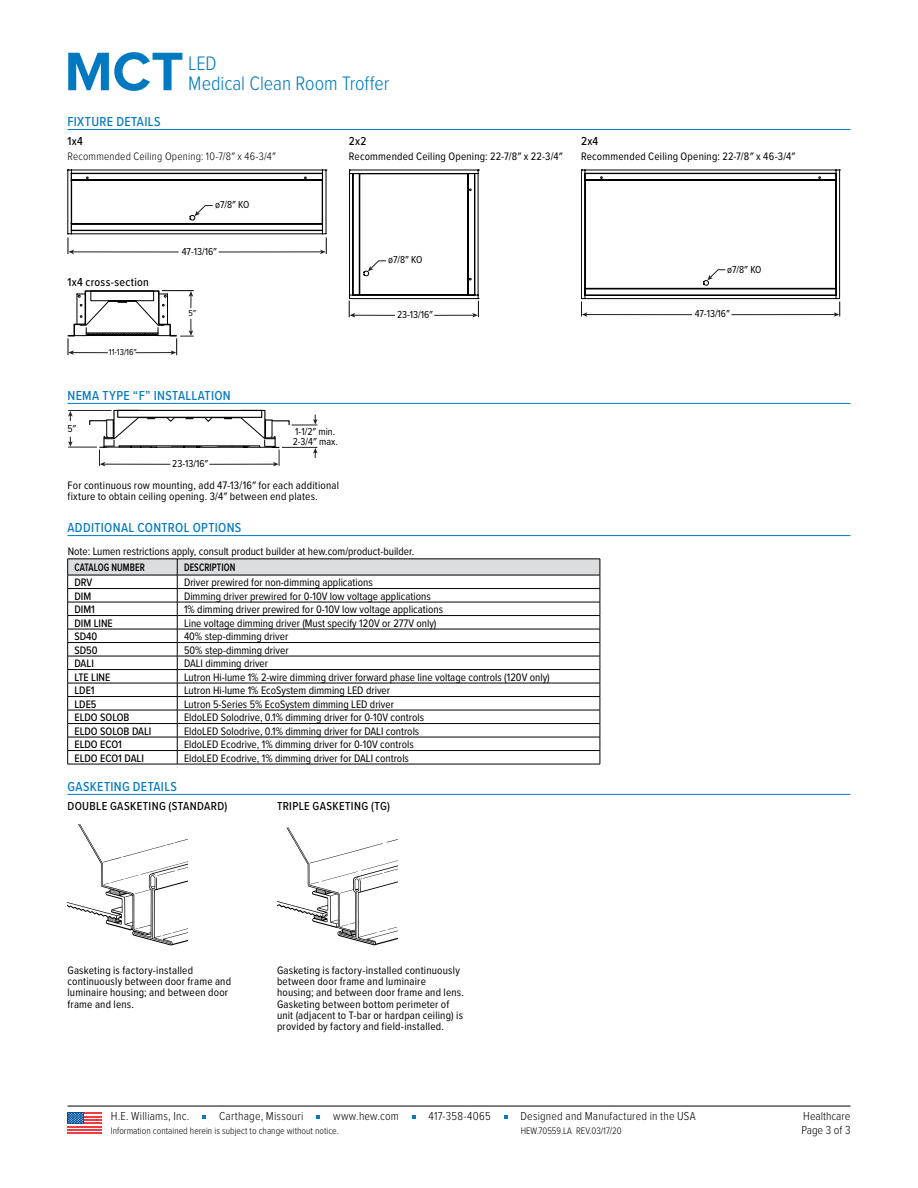
<style>
.page{position:relative;width:918px;height:1188px;background:#fff}
.page>*{position:absolute;margin:0;border:0;box-sizing:border-box;transform-origin:0 0}
.t1{font:700 56.25px "Proxima Nova";color:#0079c1}
.t2{font:300 20.25px/20.2px "Proxima Nova Cond";letter-spacing:-.005em;color:#0079c1}
.t3{font:500 13.5px "Proxima Nova Cond";letter-spacing:.025em;color:#0079c1}
.t4{font:300 12px/13.6px "Proxima Nova Cond";letter-spacing:.015em;color:#000}
.t5{font:500 12px "Proxima Nova Cond";letter-spacing:.025em;color:#000}
.t6{font:11.25px "Proxima Nova Cond";color:#000}
.t7{font:11.25px/11.2px "Proxima Nova Cond";letter-spacing:.02em;color:#000}
.t8{font:500 11.25px "Proxima Nova Cond";color:#000}
.t9{font:300 11.25px "Proxima Nova Cond";letter-spacing:.02em;color:#000}
.t10{font:600 11.25px "Proxima Nova Cond";letter-spacing:.01em;color:#000;scale:.85 1}
.t11{font:10.5px/10.5px "Proxima Nova Cond";color:#000}
.t12{font:300 9.75px "Proxima Nova Cond";color:#000}
.t13{font:9px "Proxima Nova Cond";color:#000}
</style>
<div class="page">
<hr style="left:68px;top:129px;width:782px;height:1px;background:#0079c1">
<hr style="left:68px;top:403px;width:782px;height:1px;background:#0079c1">
<hr style="left:68px;top:535px;width:782px;height:1px;background:#0079c1">
<hr style="left:68px;top:794px;width:782px;height:1px;background:#0079c1">
<svg style="left:68px;top:170px;width:259px;height:84px"></svg>
<svg style="left:68px;top:290px;width:126px;height:65px"></svg>
<hr style="left:86px;top:335px;width:72px;height:1px;background:#000">
<svg style="left:349px;top:170px;width:130px;height:148px"></svg>
<svg style="left:581px;top:170px;width:260px;height:147px"></svg>
<svg style="left:68px;top:410px;width:250px;height:56px"></svg>
<svg style="left:68px;top:559px;width:533px;height:205px"></svg>
<hr style="left:68px;top:764px;width:109px;height:1px;background:#000">
<hr style="left:177px;top:764px;width:423px;height:1px;background:#000">
<svg style="left:68px;top:825px;width:120px;height:121px"></svg>
<svg style="left:277px;top:827px;width:120px;height:118px"></svg>
<hr style="left:68px;top:1106px;width:782px;height:1px;background:#000">
<svg style="left:202px;top:1116px;width:4px;height:3px"></svg>
<svg style="left:316px;top:1116px;width:4px;height:3px"></svg>
<svg style="left:412px;top:1116px;width:4px;height:3px"></svg>
<div style="left:68px;top:1112px;width:34px;height:22px;background:linear-gradient(to right,#fff,#fff)"></div>
<hr style="left:68px;top:1126px;width:34px;height:1px;background:#ef3d42">
<hr style="left:68px;top:1129px;width:34px;height:2px;background:#ef3d42">
<hr style="left:68px;top:1132px;width:34px;height:2px;background:#ef3d42">
<hr style="left:68px;top:1122px;width:34px;height:2px;background:#ef3d42">
<hr style="left:68px;top:1119px;width:34px;height:2px;background:#ef3d42">
<hr style="left:68px;top:1116px;width:34px;height:1px;background:#ef3d42">
<hr style="left:68px;top:1112px;width:34px;height:2px;background:#ef3d42">
<div style="left:68px;top:1112px;width:16px;height:12px;background:#00529c"></div>
<svg style="left:68px;top:1113px;width:15px;height:11px"></svg>
<h1 class="t1" style="left:65px;top:30px;width:121px">MCT</h1>
<h2 class="t2" style="left:188px;top:52px;width:203px">LED<br>Medical Clean Room Troffer</h2>
<p class="t3" style="left:68px;top:112px;width:95px">FIXTURE DETAILS</p>
<p class="t5" style="left:68px;top:133px;width:17px">1x4</p>
<p class="t9" style="left:68px;top:148px;width:210px">Recommended Ceiling Opening: 10-7/8″ x 46-3/4″</p>
<p class="t11" style="left:215px;top:199px;width:36px">ø7/8″ KO</p>
<p class="t5" style="left:68px;top:273px;width:83px">1x4 cross-section</p>
<p class="t11" style="left:182px;top:246px;width:37px">47-13/16″</p>
<p class="t5" style="left:349px;top:133px;width:19px">2x2</p>
<p class="t7" style="left:349px;top:150px;width:216px">Recommended Ceiling Opening: 22-7/8″ x 22-3/4″</p>
<p class="t11" style="left:388px;top:254px;width:36px">ø7/8″ KO</p>
<p class="t13" style="left:109px;top:346px;width:29px">11-13/16″</p>
<p class="t13" style="left:189px;top:307px;width:9px">5″</p>
<p class="t11" style="left:397px;top:309px;width:38px">23-13/16″</p>
<p class="t3" style="left:68px;top:385px;width:165px">NEMA TYPE “F” INSTALLATION</p>
<p class="t11" style="left:68px;top:423px;width:10px">5″</p>
<p class="t11" style="left:293px;top:426px;width:47px">1-1/2″ min.<br>2-3/4″ max.</p>
<p class="t7" style="left:68px;top:479px;width:273px">For continuous row mounting, add 47-13/16″ for each additional fixture to obtain ceiling opening. 3/4″ between end plates.</p>
<p class="t3" style="left:68px;top:518px;width:175px">ADDITIONAL CONTROL OPTIONS</p>
<p class="t6" style="left:68px;top:543px;width:348px">Note: Lumen restrictions apply, consult product builder at hew.com/product-builder.</p>
<p class="t10" style="left:74px;top:559px;width:84px">CATALOG NUMBER</p>
<p class="t10" style="left:184px;top:559px;width:62px">DESCRIPTION</p>
<p class="t8" style="left:74px;top:574px;width:20px">DRV</p>
<p class="t6" style="left:184px;top:574px;width:190px">Driver prewired for non-dimming applications</p>
<p class="t8" style="left:74px;top:588px;width:18px">DIM</p>
<p class="t6" style="left:184px;top:588px;width:248px">Dimming driver prewired for 0-10V low voltage applications</p>
<p class="t8" style="left:74px;top:601px;width:22px">DIM1</p>
<p class="t6" style="left:184px;top:601px;width:261px">1% dimming driver prewired for 0-10V low voltage applications</p>
<p class="t8" style="left:74px;top:615px;width:40px">DIM LINE</p>
<p class="t6" style="left:184px;top:615px;width:254px">Line voltage dimming driver (Must specify 120V or 277V only)</p>
<p class="t8" style="left:74px;top:628px;width:25px">SD40</p>
<p class="t6" style="left:184px;top:628px;width:106px">40% step-dimming driver</p>
<p class="t8" style="left:74px;top:642px;width:25px">SD50</p>
<p class="t6" style="left:184px;top:642px;width:106px">50% step-dimming driver</p>
<p class="t8" style="left:74px;top:655px;width:21px">DALI</p>
<p class="t6" style="left:184px;top:655px;width:86px">DALI dimming driver</p>
<p class="t8" style="left:74px;top:669px;width:37px">LTE LINE</p>
<p class="t6" style="left:184px;top:669px;width:367px">Lutron Hi-lume 1% 2-wire dimming driver forward phase line voltage controls (120V only)</p>
<p class="t8" style="left:74px;top:682px;width:22px">LDE1</p>
<p class="t6" style="left:184px;top:682px;width:208px">Lutron Hi-lume 1% EcoSystem dimming LED driver</p>
<p class="t8" style="left:74px;top:696px;width:24px">LDE5</p>
<p class="t6" style="left:184px;top:696px;width:212px">Lutron 5-Series 5% EcoSystem dimming LED driver</p>
<p class="t8" style="left:74px;top:709px;width:57px">ELDO SOLOB</p>
<p class="t6" style="left:184px;top:709px;width:242px">EldoLED Solodrive, 0.1% dimming driver for 0-10V controls</p>
<p class="t8" style="left:74px;top:723px;width:79px">ELDO SOLOB DALI</p>
<p class="t6" style="left:184px;top:723px;width:237px">EldoLED Solodrive, 0.1% dimming driver for DALI controls</p>
<p class="t8" style="left:74px;top:736px;width:49px">ELDO ECO1</p>
<p class="t6" style="left:184px;top:736px;width:231px">EldoLED Ecodrive, 1% dimming driver for 0-10V controls</p>
<p class="t8" style="left:74px;top:750px;width:71px">ELDO ECO1 DALI</p>
<p class="t6" style="left:184px;top:750px;width:226px">EldoLED Ecodrive, 1% dimming driver for DALI controls</p>
<p class="t3" style="left:68px;top:776px;width:111px">GASKETING DETAILS</p>
<p class="t5" style="left:68px;top:797px;width:161px">DOUBLE GASKETING (STANDARD)</p>
<p class="t5" style="left:277px;top:797px;width:115px">TRIPLE GASKETING (TG)</p>
<p class="t11" style="left:172px;top:458px;width:38px">23-13/16″</p>
<p class="t5" style="left:581px;top:133px;width:19px">2x4</p>
<p class="t7" style="left:581px;top:150px;width:216px">Recommended Ceiling Opening: 22-7/8″ x 46-3/4″</p>
<p class="t11" style="left:727px;top:263px;width:36px">ø7/8″ KO</p>
<p class="t11" style="left:695px;top:308px;width:37px">47-13/16″</p>
<p class="t7" style="left:68px;top:964px;width:165px">Gasketing is factory-installed continuously between door frame and luminaire housing; and between door frame and lens.</p>
<p class="t7" style="left:277px;top:964px;width:189px">Gasketing is factory-installed continuously between door frame and luminaire housing; and between door frame and lens.<br>Gasketing between bottom perimeter of unit (adjacent to T-bar or hardpan ceiling) is provided by factory and field-installed.</p>
<p class="t4" style="left:111px;top:1109px;width:80px">H.E. Williams, Inc.</p>
<p class="t4" style="left:219px;top:1109px;width:86px">Carthage, Missouri</p>
<p class="t4" style="left:333px;top:1109px;width:67px">www.hew.com</p>
<p class="t4" style="left:429px;top:1109px;width:64px">417-358-4065</p>
<p class="t4" style="left:520px;top:1109px;width:177px">Designed and Manufactured in the USA</p>
<p class="t12" style="left:111px;top:1123px;width:230px">Information contained herein is subject to change without notice.</p>
<p class="t12" style="left:521px;top:1123px;width:103px">HEW.70559.LA REV.03/17/20</p>
<p class="t4" style="left:801px;top:1109px;width:51px">Healthcare<br>Page 3 of 3</p>
</div>
